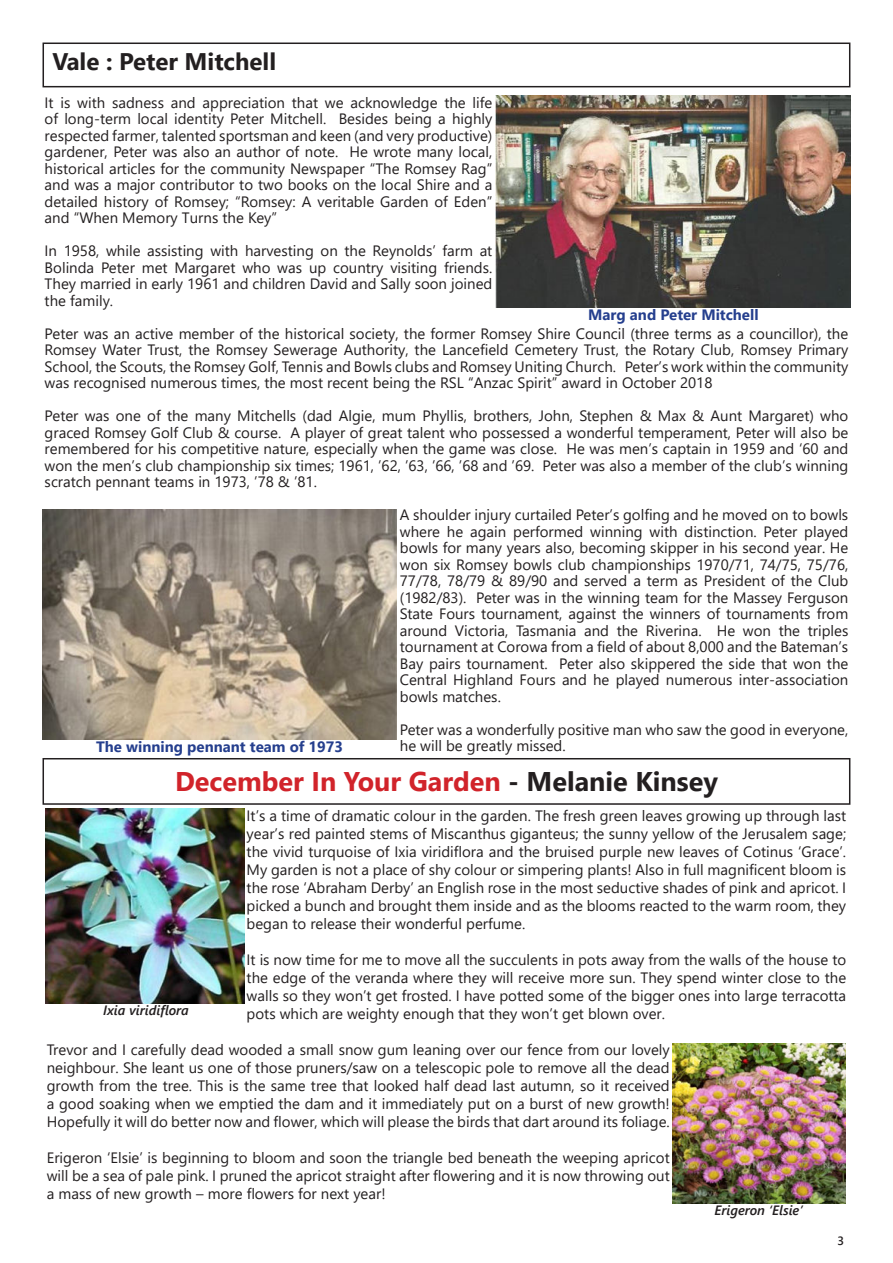
<style>
.page{position:relative;width:893px;height:1263px;background:#fff}
.page>*{position:absolute;margin:0;border:0;box-sizing:border-box;transform-origin:0 0}
.t1{font:700 27px "Segoe UI";color:#d1232a}
.t2{font:700 24px "Segoe UI";color:#231f20}
.t3{font:15px/16.5px "Segoe UI";color:#231f20;text-align:justify}
.t4{font:700 15px "Segoe UI";color:#253f8e}
.t5{font:italic 600 13.5px "Segoe UI";color:#231f20}
.t6{font:600 12px "Segoe UI";color:#231f20}
.s1{color:#231f20}
</style>
<div class="page">
<div style="left:43px;top:43px;width:807px;height:44px;border:2px solid #231f20"></div>
<img style="left:495px;top:95px;width:355px;height:212px">
<img style="left:43px;top:509px;width:353px;height:230px">
<div style="left:43px;top:758px;width:807px;height:47px;border:2px solid #231f20"></div>
<img style="left:46px;top:808px;width:198px;height:195px">
<img style="left:673px;top:1044px;width:173px;height:160px">
<h2 class="t2" style="left:53px;top:52px;width:225px">Vale : Peter Mitchell</h2>
<p class="t3" style="left:45px;top:95px;width:449px">It is with sadness and appreciation that we acknowledge the life of long-term local identity Peter Mitchell. Besides being a highly respected farmer, talented sportsman and keen (and very productive) gardener, Peter was also an author of note. He wrote many local, historical articles for the community Newspaper “The Romsey Rag” and was a major contributor to two books on the local Shire and a detailed history of Romsey; “Romsey: A veritable Garden of Eden” and “When Memory Turns the Key”</p>
<p class="t3" style="left:45px;top:244px;width:449px">In 1958, while assisting with harvesting on the Reynolds’ farm at Bolinda Peter met Margaret who was up country visiting friends.<br>They married in early 1961 and children David and Sally soon joined the family.</p>
<p class="t3" style="left:45px;top:326px;width:805px">Peter was an active member of the historical society, the former Romsey Shire Council (three terms as a councillor), the Romsey Water Trust, the Romsey Sewerage Authority, the Lancefield Cemetery Trust, the Rotary Club, Romsey Primary School, the Scouts, the Romsey Golf, Tennis and Bowls clubs and Romsey Uniting Church. Peter’s work within the community was recognised numerous times, the most recent being the RSL “Anzac Spirit” award in October 2018</p>
<p class="t3" style="left:45px;top:409px;width:805px">Peter was one of the many Mitchells (dad Algie, mum Phyllis, brothers, John, Stephen &amp; Max &amp; Aunt Margaret) who graced Romsey Golf Club &amp; course. A player of great talent who possessed a wonderful temperament, Peter will also be remembered for his competitive nature, especially when the game was close. He was men’s captain in 1959 and ‘60 and won the men’s club championship six times; 1961, ’62, ’63, ’66, ’68 and ’69. Peter was also a member of the club’s winning scratch pennant teams in 1973, ’78 &amp; ’81.</p>
<p class="t3" style="left:400px;top:505px;width:450px">A shoulder injury curtailed Peter’s golfing and he moved on to bowls where he again performed winning with distinction. Peter played bowls for many years also, becoming skipper in his second year. He won six Romsey bowls club championships 1970/71, 74/75, 75/76, 77/78, 78/79 &amp; 89/90 and served a term as President of the Club (1982/83). Peter was in the winning team for the Massey Ferguson State Fours tournament, against the winners of tournaments from around Victoria, Tasmania and the Riverina. He won the triples tournament at Corowa from a field of about 8,000 and the Bateman’s Bay pairs tournament. Peter also skippered the side that won the Central Highland Fours and he played numerous inter-association bowls matches.</p>
<p class="t3" style="left:400px;top:722px;width:450px">Peter was a wonderfully positive man who saw the good in everyone, he will be greatly missed.</p>
<p class="t4" style="left:588px;top:308px;width:172px">Marg and Peter Mitchell</p>
<p class="t4" style="left:96px;top:741px;width:249px">The winning pennant team of 1973</p>
<h1 class="t1" style="left:175px;top:770px;width:544px">December In Your Garden <span class="s1">- Melanie Kinsey</span></h1>
<p class="t3" style="left:247px;top:808px;width:601px;line-height:18px">It’s a time of dramatic colour in the garden. The fresh green leaves growing up through last year’s red painted stems of Miscanthus giganteus; the sunny yellow of the Jerusalem sage; the vivid turquoise of Ixia viridiflora and the bruised purple new leaves of Cotinus ‘Grace’.<br>My garden is not a place of shy colour or simpering plants! Also in full magnificent bloom is the rose ‘Abraham Derby’ an English rose in the most seductive shades of pink and apricot. I picked a bunch and brought them inside and as the blooms reacted to the warm room, they began to release their wonderful perfume.</p>
<p class="t3" style="left:247px;top:952px;width:601px;line-height:18px">It is now time for me to move all the succulents in pots away from the walls of the house to the edge of the veranda where they will receive more sun. They spend winter close to the walls so they won’t get frosted. I have potted some of the bigger ones into large terracotta pots which are weighty enough that they won’t get blown over.</p>
<p class="t3" style="left:47px;top:1042px;width:624px;line-height:18px">Trevor and I carefully dead wooded a small snow gum leaning over our fence from our lovely neighbour. She leant us one of those pruners/saw on a telescopic pole to remove all the dead growth from the tree. This is the same tree that looked half dead last autumn, so it received a good soaking when we emptied the dam and it immediately put on a burst of new growth!<br>Hopefully it will do better now and flower, which will please the birds that dart around its foliage.</p>
<p class="t3" style="left:47px;top:1150px;width:624px;line-height:18px">Erigeron ‘Elsie’ is beginning to bloom and soon the triangle bed beneath the weeping apricot will be a sea of pale pink. I pruned the apricot straight after flowering and it is now throwing out a mass of new growth – more flowers for next year!</p>
<p class="t5" style="left:103px;top:997px;width:87px">Ixia viridiflora</p>
<p class="t5" style="left:714px;top:1197px;width:90px">Erigeron ‘Elsie’</p>
<p class="t6" style="left:837px;top:1234px;width:8px">3</p>
</div>
